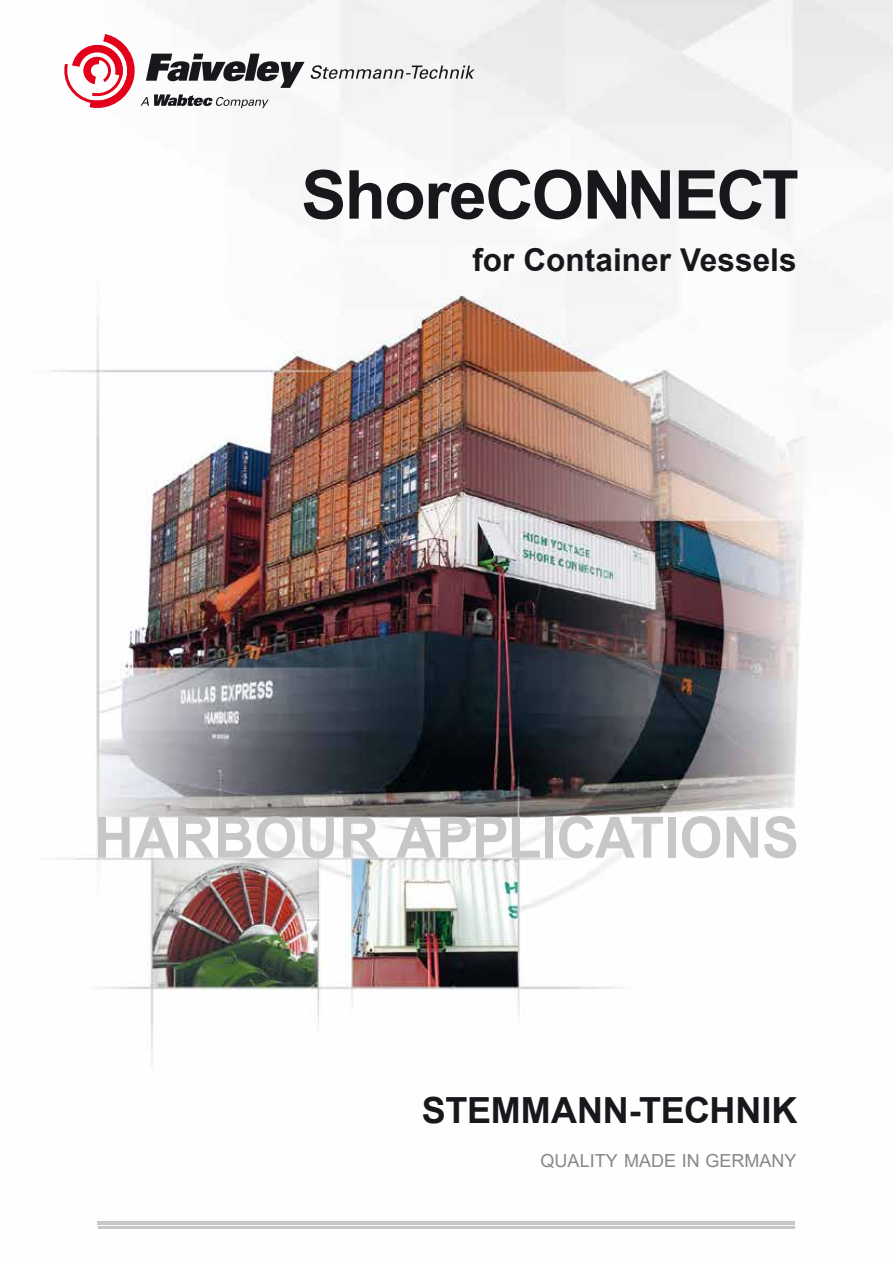
<style>
.page{position:relative;width:893px;height:1263px;background:#fff}
.page>*{position:absolute;margin:0;border:0;box-sizing:border-box;transform-origin:0 0}
.t1{font:700 57px "Arial";color:#c6c7c8}
.t2{font:700 36px "Arial";letter-spacing:-.005em;color:#1a171c}
.t3{font:700 31.5px "Arial";color:#1a171c}
.t4{font:18px "Arial";color:#87888a}
</style>
<div class="page">
<img style="left:51px;top:0;width:842px;height:1229px">
<hr style="left:98px;top:1221px;width:697px;height:3px;background:#c6c7c8">
<hr style="left:98px;top:1226px;width:697px;height:3px;background:#c6c7c8">
<svg style="left:61px;top:34px;width:414px;height:77px"></svg>
<svg style="left:304px;top:169px;width:39px;height:50px"></svg>
<svg style="left:349px;top:170px;width:32px;height:49px"></svg>
<svg style="left:387px;top:183px;width:36px;height:36px"></svg>
<svg style="left:588px;top:170px;width:38px;height:49px"></svg>
<svg style="left:632px;top:170px;width:38px;height:49px"></svg>
<svg style="left:429px;top:169px;width:152px;height:50px"></svg>
<svg style="left:679px;top:169px;width:118px;height:50px"></svg>
<h3 class="t3" style="left:472px;top:238px;width:326px">for Container Vessels</h3>
<h1 class="t1" style="left:94px;top:797px;width:706px">HARBOUR APPLICATIONS</h1>
<h2 class="t2" style="left:422px;top:1085px;width:377px">STEMMANN-TECHNIK</h2>
<p class="t4" style="left:541px;top:1148px;width:257px">QUALITY MADE IN GERMANY</p>
</div>
